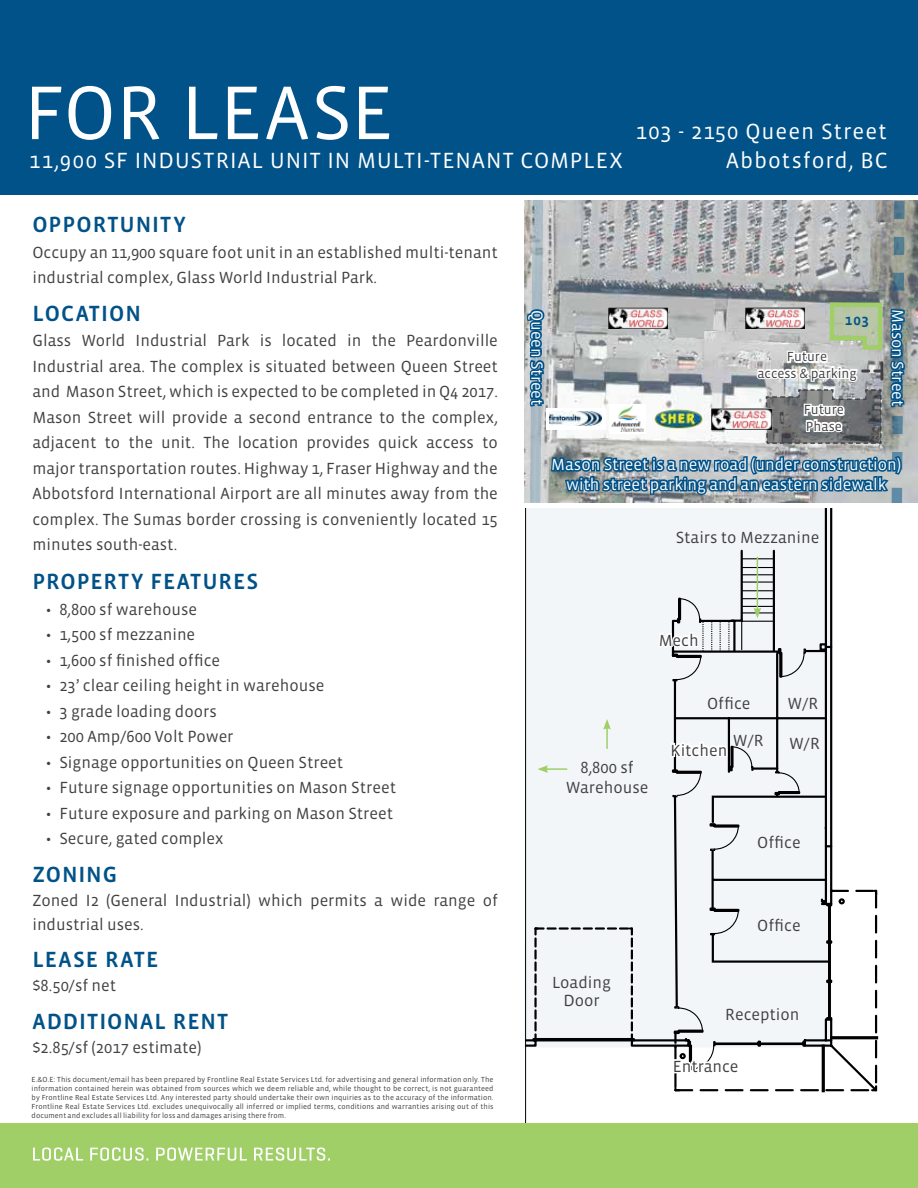
<style>
.page{position:relative;width:918px;height:1188px;background:#fff}
.page>*{position:absolute;margin:0;border:0;box-sizing:border-box;transform-origin:0 0}
.t1{font:77.7px "Vista Sans";color:#fff}
.t2{font:22.5px/28.5px "Vista Sans";letter-spacing:.045em;color:#fff;text-align:right}
.t3{font:22.5px "Vista Sans Med";letter-spacing:.045em;color:#005288}
.t4{font:16.5px/25.5px "Vista Sans";color:#414042;text-align:center}
.t5{font:16.5px/19.8px "Vista Sans";color:#fff;text-align:center}
.t6{font:15px "Vista Sans Med";color:#005288}
.t7{font:13.5px/16.2px "Vista Sans";color:#414042}
.t8{font:7.5px/9px "Vista Sans";letter-spacing:.015em;color:#414042;text-align:justify}
</style>
<div class="page">
<img style="left:910px;top:200px;width:8px;height:303px">
<svg style="left:525px;top:516px;width:354px;height:607px"></svg>
<svg style="left:526px;top:549px;width:352px;height:542px"></svg>
<div style="left:0;top:0;width:918px;height:198px;background:#005288"></div>
<div style="left:0;top:1123px;width:918px;height:65px;background:#a0cf67"></div>
<svg style="left:33px;top:1147px;width:50px;height:14px"></svg>
<svg style="left:90px;top:1147px;width:58px;height:14px"></svg>
<svg style="left:156px;top:1147px;width:91px;height:14px"></svg>
<svg style="left:254px;top:1147px;width:76px;height:14px"></svg>
<div style="left:0;top:195px;width:918px;height:5px;background:#fff"></div>
<svg style="left:524px;top:200px;width:386px;height:316px;background:#a7b0b4"></svg>
<h1 class="t1" style="left:24px;top:73px;width:371px">FOR LEASE</h1>
<h2 class="t2" style="left:29px;top:147px;width:595px">11,900 SF INDUSTRIAL UNIT IN MULTI-TENANT COMPLEX</h2>
<h2 class="t2" style="left:636px;top:118px;width:253px">103 - 2150 Queen Street<br>Abbotsford, BC</h2>
<h2 class="t3" style="left:32px;top:213px;width:155px">OPPORTUNITY</h2>
<p class="t4" style="left:32px;top:240px;width:467px;text-align:left">Occupy an 11,900 square foot unit in an established multi-tenant industrial complex, Glass World Industrial Park.</p>
<h2 class="t3" style="left:32px;top:302px;width:110px">LOCATION</h2>
<p class="t4" style="left:32px;top:328px;width:467px;text-align:justify">Glass World Industrial Park is located in the Peardonville Industrial area. The complex is situated between Queen Street and Mason Street, which is expected to be completed in Q4 2017.<br>Mason Street will provide a second entrance to the complex, adjacent to the unit. The location provides quick access to major transportation routes. Highway 1, Fraser Highway and the Abbotsford International Airport are all minutes away from the complex. The Sumas border crossing is conveniently located 15 minutes south-east.</p>
<h2 class="t3" style="left:32px;top:570px;width:228px">PROPERTY FEATURES</h2>
<p class="t4" style="left:46px;top:597px;width:153px">• 8,800 sf warehouse</p>
<p class="t4" style="left:46px;top:622px;width:151px">• 1,500 sf mezzanine</p>
<p class="t4" style="left:46px;top:648px;width:176px">• 1,600 sf finished office</p>
<p class="t4" style="left:46px;top:673px;width:280px">• 23’ clear ceiling height in warehouse</p>
<p class="t4" style="left:46px;top:699px;width:172px">• 3 grade loading doors</p>
<p class="t4" style="left:46px;top:724px;width:189px">• 200 Amp/600 Volt Power</p>
<p class="t4" style="left:46px;top:750px;width:299px">• Signage opportunities on Queen Street</p>
<p class="t4" style="left:46px;top:775px;width:352px">• Future signage opportunities on Mason Street</p>
<p class="t4" style="left:46px;top:801px;width:349px">• Future exposure and parking on Mason Street</p>
<p class="t4" style="left:46px;top:826px;width:179px">• Secure, gated complex</p>
<h2 class="t3" style="left:32px;top:863px;width:86px">ZONING</h2>
<p class="t4" style="left:32px;top:889px;width:467px;line-height:24px;text-align:left">Zoned I2 (General Industrial) which permits a wide range of industrial uses.</p>
<h2 class="t3" style="left:32px;top:948px;width:127px">LEASE RATE</h2>
<p class="t4" style="left:32px;top:973px;width:85px">$8.50/sf net</p>
<h2 class="t3" style="left:32px;top:1010px;width:197px">ADDITIONAL RENT</h2>
<p class="t4" style="left:32px;top:1035px;width:171px">$2.85/sf (2017 estimate)</p>
<p class="t8" style="left:32px;top:1075px;width:463px">E.&amp;O.E: This document/email has been prepared by Frontline Real Estate Services Ltd. for advertising and general information only. The information contained herein was obtained from sources which we deem reliable and, while thought to be correct, is not guaranteed by Frontline Real Estate Services Ltd. Any interested party should undertake their own inquiries as to the accuracy of the information.<br>Frontline Real Estate Services Ltd. excludes unequivocally all inferred or implied terms, conditions and warranties arising out of this document and excludes all liability for loss and damages arising there from.</p>
<p class="t5" style="left:547px;top:310px;width:97px;rotate:90deg">Queen Street</p>
<p class="t6" style="left:845px;top:312px;width:26px">103</p>
<p class="t7" style="left:757px;top:349px;width:101px;text-align:center">Future<br>access &amp; parking</p>
<p class="t7" style="left:804px;top:402px;width:42px">Future<br>Phase</p>
<p class="t5" style="left:907px;top:309px;width:99px;rotate:90deg">Mason Street</p>
<p class="t5" style="left:551px;top:455px;width:351px">Mason Street is a new road (under construction) with street parking and an eastern sidewalk</p>
<p class="t4" style="left:676px;top:525px;width:145px">Stairs to Mezzanine</p>
<p class="t4" style="left:659px;top:628px;width:42px">Mech</p>
<p class="t4" style="left:566px;top:758px;width:84px;line-height:19.8px">8,800 sf<br>Warehouse</p>
<p class="t4" style="left:707px;top:691px;width:45px">Office</p>
<p class="t4" style="left:788px;top:691px;width:32px">W/R</p>
<p class="t4" style="left:733px;top:728px;width:32px">W/R</p>
<p class="t4" style="left:789px;top:731px;width:32px">W/R</p>
<p class="t4" style="left:671px;top:738px;width:58px">Kitchen</p>
<p class="t4" style="left:757px;top:830px;width:45px">Office</p>
<p class="t4" style="left:552px;top:974px;width:60px;line-height:18px">Loading<br>Door</p>
<p class="t4" style="left:757px;top:913px;width:45px">Office</p>
<p class="t4" style="left:725px;top:1002px;width:76px">Reception</p>
<p class="t4" style="left:673px;top:1054px;width:67px">Entrance</p>
</div>
